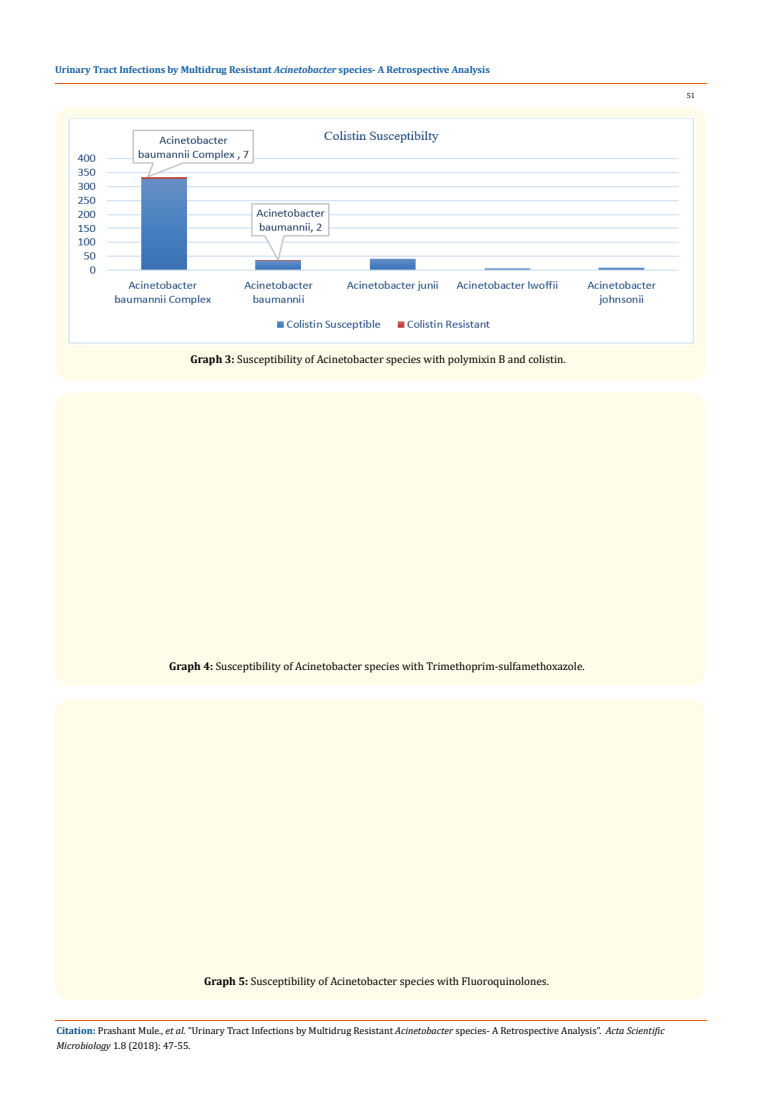
<style>
.page{position:relative;width:764px;height:1108px;background:#fff}
.page>*{position:absolute;margin:0;border:0;box-sizing:border-box;transform-origin:0 0}
.t1{font:11.25px "Cambria";color:#000}
.t2{font:10px/15px "Cambria";color:#000}
.t3{font:700 10px "Cambria";color:#1560a6}
.t4{font:7.5px "Cambria";color:#000}
.s1{font-style:italic}
.s2{font-weight:700}
.s3{font-weight:700;color:#035089}
</style>
<div class="page">
<hr style="left:55px;top:83px;width:651px;height:1px;background:#e05d1a">
<div style="left:56px;top:107px;width:650px;height:274px;background:#fffde9;border-radius:15px"></div>
<img style="left:67px;top:117px;width:628px;height:228px">
<div style="left:55px;top:392px;width:650px;height:293px;background:#fffde9;border-radius:15px"></div>
<div style="left:55px;top:699px;width:649px;height:301px;background:#fffde9;border-radius:15px"></div>
<hr style="left:55px;top:1020px;width:651px;height:1px;background:#e05d1a">
<p class="t3" style="left:55px;top:62px;width:436px">Urinary Tract Infections by Multidrug Resistant <span class="s1">Acinetobacter</span> species- A Retrospective Analysis</p>
<p class="t1" style="left:191px;top:352px;width:377px"><span class="s2">Graph 3:</span> Susceptibility of Acinetobacter species with polymixin B and colistin.</p>
<p class="t4" style="left:687px;top:91px;width:10px">51</p>
<p class="t1" style="left:169px;top:659px;width:417px"><span class="s2">Graph 4:</span> Susceptibility of Acinetobacter species with Trimethoprim-sulfamethoxazole.</p>
<p class="t1" style="left:204px;top:974px;width:346px"><span class="s2">Graph 5:</span> Susceptibility of Acinetobacter species with Fluoroquinolones.</p>
<p class="t2" style="left:56px;top:1023px;width:610px"><span class="s3">Citation:</span> Prashant Mule<span class="s1">., et al.</span> “Urinary Tract Infections by Multidrug Resistant <span class="s1">Acinetobacter</span> species- A Retrospective Analysis”. <span class="s1">Acta Scientific<br>Microbiology</span> 1.8 (2018): 47-55.</p>
</div>
